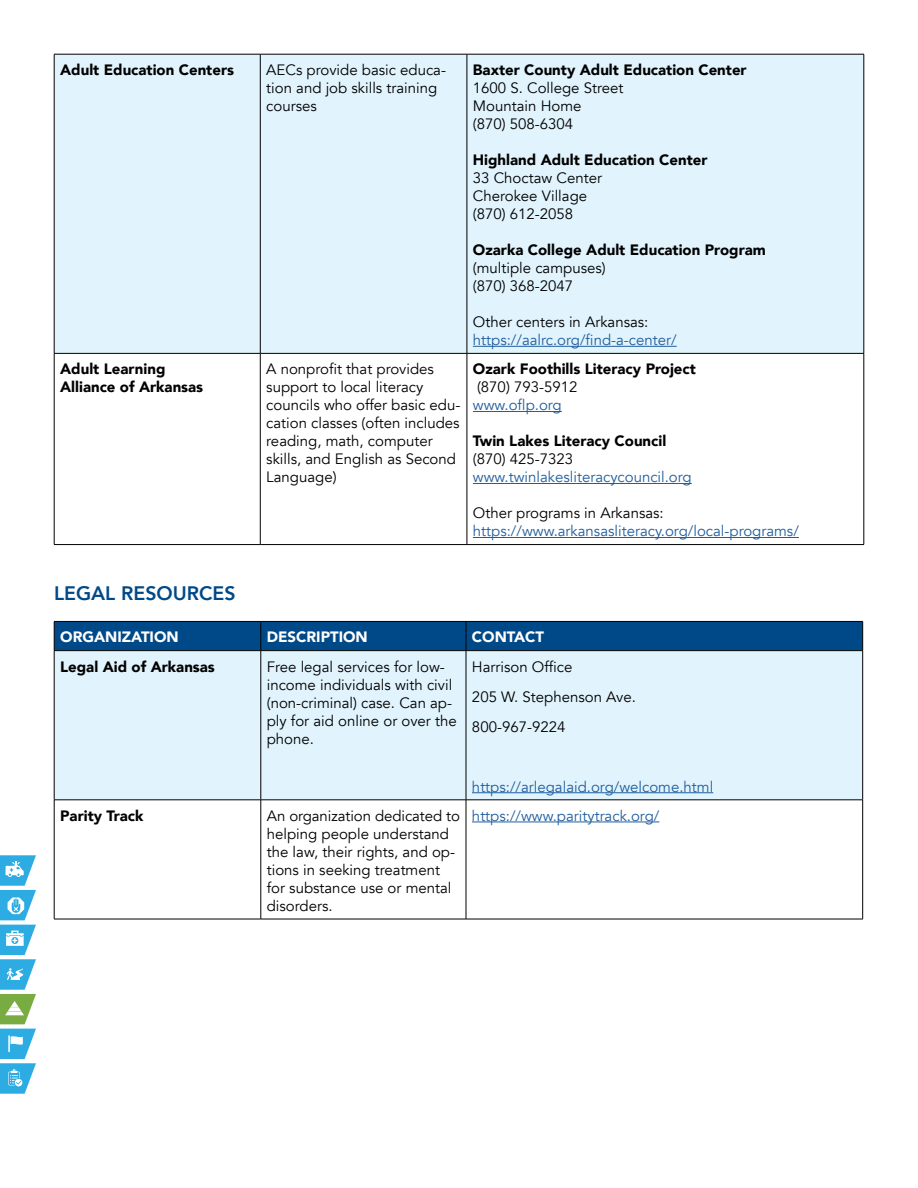
<style>
.page{position:relative;width:918px;height:1188px;background:#fff}
.page>*{position:absolute;margin:0;border:0;box-sizing:border-box;transform-origin:0 0}
.t1{font:800 19.5px "Avenir";color:#004988}
.t2{font:15px/18px "Avenir";color:#000}
.t3{font:900 15px/18px "Avenir";color:#000}
.t4{font:15px "Avenir";color:#215e9e}
.t5{font:900 15px "Avenir";color:#fff}
</style>
<div class="page">
<div style="left:55px;top:55px;width:809px;height:298px;background:#e1f4fd"></div>
<hr style="left:54px;top:54px;width:206px;height:1px;background:#000">
<hr style="left:54px;top:54px;width:1px;height:299px;background:#000">
<hr style="left:260px;top:54px;width:207px;height:1px;background:#000">
<hr style="left:260px;top:54px;width:1px;height:299px;background:#000">
<hr style="left:467px;top:54px;width:397px;height:1px;background:#000">
<hr style="left:467px;top:54px;width:1px;height:299px;background:#000">
<hr style="left:864px;top:54px;width:1px;height:299px;background:#000">
<hr style="left:54px;top:353px;width:206px;height:1px;background:#000">
<hr style="left:54px;top:354px;width:1px;height:190px;background:#000">
<hr style="left:260px;top:353px;width:207px;height:1px;background:#000">
<hr style="left:260px;top:354px;width:1px;height:190px;background:#000">
<hr style="left:467px;top:353px;width:397px;height:1px;background:#000">
<hr style="left:467px;top:354px;width:1px;height:190px;background:#000">
<hr style="left:864px;top:354px;width:1px;height:190px;background:#000">
<hr style="left:54px;top:544px;width:206px;height:1px;background:#000">
<hr style="left:260px;top:544px;width:207px;height:1px;background:#000">
<hr style="left:467px;top:544px;width:397px;height:1px;background:#000">
<hr style="left:473px;top:346px;width:204px;height:1px;background:#215e9e">
<hr style="left:473px;top:411px;width:89px;height:1px;background:#215e9e">
<hr style="left:473px;top:483px;width:219px;height:1px;background:#215e9e">
<hr style="left:473px;top:537px;width:326px;height:1px;background:#215e9e">
<div style="left:55px;top:651px;width:807px;height:149px;background:#e1f4fd"></div>
<div style="left:54px;top:621px;width:809px;height:29px;background:#004988"></div>
<hr style="left:54px;top:650px;width:207px;height:1px;background:#000">
<hr style="left:54px;top:651px;width:1px;height:149px;background:#000">
<hr style="left:261px;top:650px;width:205px;height:1px;background:#000">
<hr style="left:261px;top:651px;width:1px;height:149px;background:#000">
<hr style="left:466px;top:650px;width:397px;height:1px;background:#000">
<hr style="left:466px;top:651px;width:1px;height:149px;background:#000">
<hr style="left:862px;top:651px;width:1px;height:149px;background:#000">
<hr style="left:54px;top:800px;width:207px;height:1px;background:#000">
<hr style="left:54px;top:800px;width:1px;height:119px;background:#000">
<hr style="left:261px;top:800px;width:205px;height:1px;background:#000">
<hr style="left:261px;top:800px;width:1px;height:119px;background:#000">
<hr style="left:466px;top:800px;width:397px;height:1px;background:#000">
<hr style="left:466px;top:800px;width:1px;height:119px;background:#000">
<hr style="left:862px;top:800px;width:1px;height:119px;background:#000">
<hr style="left:54px;top:919px;width:207px;height:1px;background:#000">
<hr style="left:261px;top:919px;width:205px;height:1px;background:#000">
<hr style="left:466px;top:919px;width:397px;height:1px;background:#000">
<hr style="left:472px;top:792px;width:241px;height:1px;background:#215e9e">
<hr style="left:472px;top:822px;width:187px;height:1px;background:#215e9e">
<svg style="left:0;top:855px;width:36px;height:239px"></svg>
<p class="t3" style="left:60px;top:61px;width:175px">Adult Education Centers</p>
<p class="t2" style="left:266px;top:61px;width:181px">AECs provide basic educa&shy;tion and job skills training courses</p>
<p class="t3" style="left:473px;top:61px;width:275px">Baxter County Adult Education Center</p>
<p class="t2" style="left:473px;top:79px;width:152px">1600 S. College Street<br>Mountain Home<br>(870) 508-6304</p>
<p class="t3" style="left:473px;top:151px;width:236px">Highland Adult Education Center</p>
<p class="t2" style="left:473px;top:169px;width:131px">33 Choctaw Center<br>Cherokee Village (870) 612-2058</p>
<p class="t3" style="left:473px;top:241px;width:295px">Ozarka College Adult Education Program</p>
<p class="t2" style="left:473px;top:259px;width:134px">(multiple campuses) (870) 368-2047</p>
<p class="t2" style="left:473px;top:313px;width:177px">Other centers in Arkansas:</p>
<p class="t4" style="left:473px;top:331px;width:205px">https://aalrc.org/find-a-center/</p>
<p class="t3" style="left:60px;top:360px;width:145px">Adult Learning<br>Alliance of Arkansas</p>
<p class="t2" style="left:266px;top:360px;width:196px">A nonprofit that provides support to local literacy councils who offer basic edu&shy;cation classes (often includes reading, math, computer skills, and English as Second<br>Language)</p>
<p class="t3" style="left:473px;top:360px;width:225px">Ozark Foothills Literacy Project</p>
<p class="t2" style="left:477px;top:378px;width:102px">(870) 793-5912</p>
<p class="t4" style="left:473px;top:396px;width:90px">www.oflp.org</p>
<p class="t3" style="left:473px;top:432px;width:195px">Twin Lakes Literacy Council</p>
<p class="t2" style="left:473px;top:450px;width:102px">(870) 425-7323</p>
<p class="t4" style="left:473px;top:468px;width:220px">www.twinlakesliteracycouncil.org</p>
<p class="t2" style="left:473px;top:504px;width:192px">Other programs in Arkansas:</p>
<p class="t4" style="left:473px;top:522px;width:328px">https://www.arkansasliteracy.org/local-programs/</p>
<h1 class="t1" style="left:54px;top:578px;width:183px">LEGAL RESOURCES</h1>
<p class="t5" style="left:60px;top:624px;width:120px">ORGANIZATION</p>
<p class="t5" style="left:267px;top:624px;width:103px">DESCRIPTION</p>
<p class="t5" style="left:472px;top:624px;width:74px">CONTACT</p>
<p class="t3" style="left:60px;top:657px;width:156px">Legal Aid of Arkansas</p>
<p class="t2" style="left:267px;top:658px;width:191px">Free legal services for low&shy;income individuals with civil (non-criminal) case. Can ap&shy;ply for aid online or over the phone.</p>
<p class="t2" style="left:472px;top:652px;width:165px;line-height:30px">Harrison Office<br>205 W. Stephenson Ave.<br>800-967-9224</p>
<p class="t4" style="left:472px;top:778px;width:243px">https://arlegalaid.org/welcome.html</p>
<p class="t3" style="left:60px;top:806px;width:85px">Parity Track</p>
<p class="t2" style="left:267px;top:807px;width:195px">An organization dedicated to helping people understand the law, their rights, and op&shy;tions in seeking treatment for substance use or mental disorders.</p>
<p class="t4" style="left:472px;top:807px;width:189px">https://www.paritytrack.org/</p>
</div>
